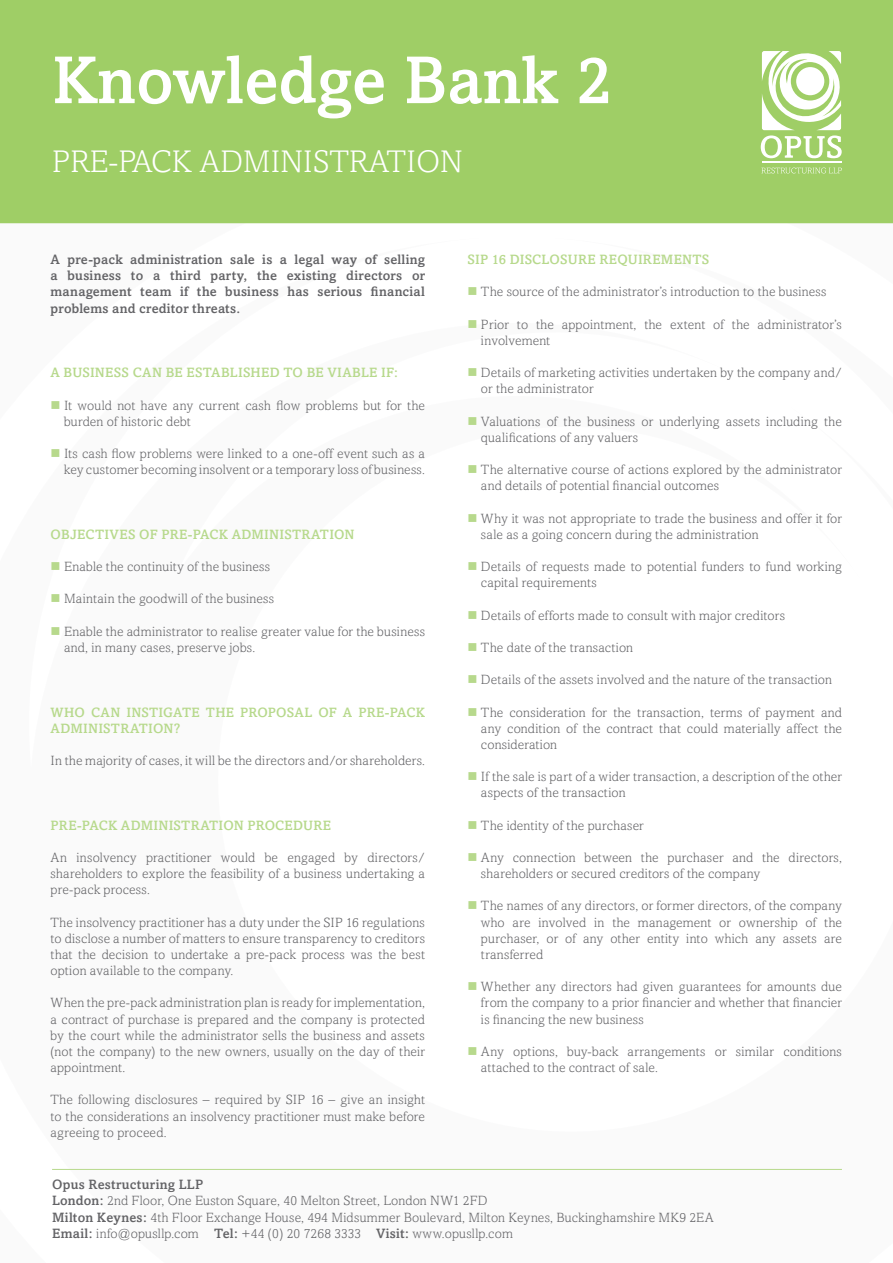
<style>
.page{position:relative;width:893px;height:1263px;background:#fff}
.page>*{position:absolute;margin:0;border:0;box-sizing:border-box;transform-origin:0 0}
.t1{font:500 67.35px "Amasis";color:#fff}
.t2{font:300 31.5px "Amasis";color:#fff}
.Opus-Body-Indent{font:300 13.5px/16.2px "Amasis";letter-spacing:.015em;color:#636366}
.Opus-Body-Indent-2{font:500 13.5px/16.2px "Amasis";letter-spacing:.015em;color:#b7d98c}
.Opus-Body-Indent-3{font:500 13.5px/16.2px "Amasis";letter-spacing:.02em;color:#636366;text-align:justify}
.s1{color:#b7d98c}
.s2{font-weight:500}
</style>
<div class="page">
<hr style="left:52px;top:1169px;width:790px;height:1px;background:#b7d98c">
<div style="left:0;top:0;width:893px;height:223px;background:#9fce66"></div>
<svg style="left:761px;top:50px;width:81px;height:108px"></svg>
<hr style="left:762px;top:162px;width:79px;height:1px;background:#fff">
<svg style="left:761px;top:168px;width:81px;height:5px"></svg>
<div style="left:796px;top:67px;width:28px;height:28px;background:#fff;border-radius:50%"></div>
<p class="t1" style="left:52px;top:40px;width:561px">Knowledge Bank 2</p>
<p class="t2" style="left:52px;top:144px;width:412px">PRE-PACK ADMINISTRATION</p>
<p class="Opus-Body-Indent-3" style="left:51px;top:251px;width:376px">A pre-pack administration sale is a legal way of selling a business to a third party, the existing directors or management team if the business has serious financial problems and creditor threats.</p>
<p class="Opus-Body-Indent-2" style="left:51px;top:364px;width:349px">A BUSINESS CAN BE ESTABLISHED TO BE VIABLE IF:</p>
<p class="Opus-Body-Indent" style="left:64px;top:397px;width:362px;text-indent:-13px"><span class="s1">■</span> It would not have any current cash flow problems but for the burden of historic debt</p>
<p class="Opus-Body-Indent" style="left:51px;top:445px;width:376px;text-align:right"><span class="s1">■</span> Its cash flow problems were linked to a one-off event such as a key customer becoming insolvent or a temporary loss of business.</p>
<p class="Opus-Body-Indent-2" style="left:51px;top:526px;width:305px">OBJECTIVES OF PRE-PACK ADMINISTRATION</p>
<p class="Opus-Body-Indent" style="left:51px;top:558px;width:221px"><span class="s1">■</span> Enable the continuity of the business</p>
<p class="Opus-Body-Indent" style="left:51px;top:591px;width:225px"><span class="s1">■</span> Maintain the goodwill of the business</p>
<p class="Opus-Body-Indent" style="left:64px;top:623px;width:362px;text-indent:-13px"><span class="s1">■</span> Enable the administrator to realise greater value for the business and, in many cases, preserve jobs.</p>
<p class="Opus-Body-Indent-2" style="left:51px;top:704px;width:376px">WHO CAN INSTIGATE THE PROPOSAL OF A PRE-PACK<br>ADMINISTRATION?</p>
<p class="Opus-Body-Indent" style="left:51px;top:752px;width:376px">In the majority of cases, it will be the directors and/or shareholders.</p>
<p class="Opus-Body-Indent-2" style="left:51px;top:817px;width:282px">PRE-PACK ADMINISTRATION PROCEDURE</p>
<p class="Opus-Body-Indent" style="left:51px;top:849px;width:376px;text-align:justify">An insolvency practitioner would be engaged by directors/ shareholders to explore the feasibility of a business undertaking a pre-pack process.</p>
<p class="Opus-Body-Indent" style="left:51px;top:914px;width:376px;text-align:justify">The insolvency practitioner has a duty under the SIP 16 regulations to disclose a number of matters to ensure transparency to creditors that the decision to undertake a pre-pack process was the best option available to the company.</p>
<p class="Opus-Body-Indent" style="left:51px;top:995px;width:376px;text-align:justify">When the pre-pack administration plan is ready for implementation, a contract of purchase is prepared and the company is protected by the court while the administrator sells the business and assets (not the company) to the new owners, usually on the day of their appointment.</p>
<p class="Opus-Body-Indent" style="left:51px;top:1092px;width:376px;text-align:justify">The following disclosures – required by SIP 16 – give an insight to the considerations an insolvency practitioner must make before agreeing to proceed.</p>
<p class="Opus-Body-Indent-2" style="left:467px;top:251px;width:243px">SIP 16 DISCLOSURE REQUIREMENTS</p>
<p class="Opus-Body-Indent" style="left:467px;top:284px;width:360px"><span class="s1">■</span> The source of the administrator’s introduction to the business</p>
<p class="Opus-Body-Indent" style="left:481px;top:316px;width:362px;text-indent:-13px"><span class="s1">■</span> Prior to the appointment, the extent of the administrator’s involvement</p>
<p class="Opus-Body-Indent" style="left:481px;top:364px;width:362px;text-indent:-13px"><span class="s1">■</span> Details of marketing activities undertaken by the company and/ or the administrator</p>
<p class="Opus-Body-Indent" style="left:481px;top:413px;width:362px;text-indent:-13px"><span class="s1">■</span> Valuations of the business or underlying assets including the qualifications of any valuers</p>
<p class="Opus-Body-Indent" style="left:481px;top:461px;width:362px;text-indent:-13px"><span class="s1">■</span> The alternative course of actions explored by the administrator and details of potential financial outcomes</p>
<p class="Opus-Body-Indent" style="left:481px;top:510px;width:362px;text-indent:-13px"><span class="s1">■</span> Why it was not appropriate to trade the business and offer it for sale as a going concern during the administration</p>
<p class="Opus-Body-Indent" style="left:481px;top:558px;width:362px;text-indent:-13px"><span class="s1">■</span> Details of requests made to potential funders to fund working capital requirements</p>
<p class="Opus-Body-Indent" style="left:467px;top:607px;width:319px"><span class="s1">■</span> Details of efforts made to consult with major creditors</p>
<p class="Opus-Body-Indent" style="left:467px;top:639px;width:167px"><span class="s1">■</span> The date of the transaction</p>
<p class="Opus-Body-Indent" style="left:467px;top:671px;width:366px"><span class="s1">■</span> Details of the assets involved and the nature of the transaction</p>
<p class="Opus-Body-Indent" style="left:481px;top:704px;width:362px;text-align:justify;text-indent:-13px"><span class="s1">■</span> The consideration for the transaction, terms of payment and any condition of the contract that could materially affect the consideration</p>
<p class="Opus-Body-Indent" style="left:481px;top:768px;width:362px;text-indent:-13px"><span class="s1">■</span> If the sale is part of a wider transaction, a description of the other aspects of the transaction</p>
<p class="Opus-Body-Indent" style="left:467px;top:817px;width:178px"><span class="s1">■</span> The identity of the purchaser</p>
<p class="Opus-Body-Indent" style="left:481px;top:849px;width:362px;text-indent:-13px"><span class="s1">■</span> Any connection between the purchaser and the directors, shareholders or secured creditors of the company</p>
<p class="Opus-Body-Indent" style="left:481px;top:898px;width:362px;text-align:justify;text-indent:-13px"><span class="s1">■</span> The names of any directors, or former directors, of the company who are involved in the management or ownership of the purchaser, or of any other entity into which any assets are transferred</p>
<p class="Opus-Body-Indent" style="left:481px;top:978px;width:362px;text-align:justify;text-indent:-13px"><span class="s1">■</span> Whether any directors had given guarantees for amounts due from the company to a prior financier and whether that financier is financing the new business</p>
<p class="Opus-Body-Indent" style="left:481px;top:1043px;width:362px;text-indent:-13px"><span class="s1">■</span> Any options, buy-back arrangements or similar conditions attached to the contract of sale.</p>
<p class="Opus-Body-Indent" style="left:52px;top:1176px;width:663px"><span class="s2">Opus Restructuring LLP<br>London:</span> 2nd Floor, One Euston Square, 40 Melton Street, London NW1 2FD<br><span class="s2">Milton Keynes:</span> 4th Floor Exchange House, 494 Midsummer Boulevard, Milton Keynes, Buckinghamshire MK9 2EA <span class="s2">Email:</span> info@opusllp.com <span class="s2">Tel:</span> +44 (0) 20 7268 3333 <span class="s2">Visit:</span> www.opusllp.com</p>
</div>
